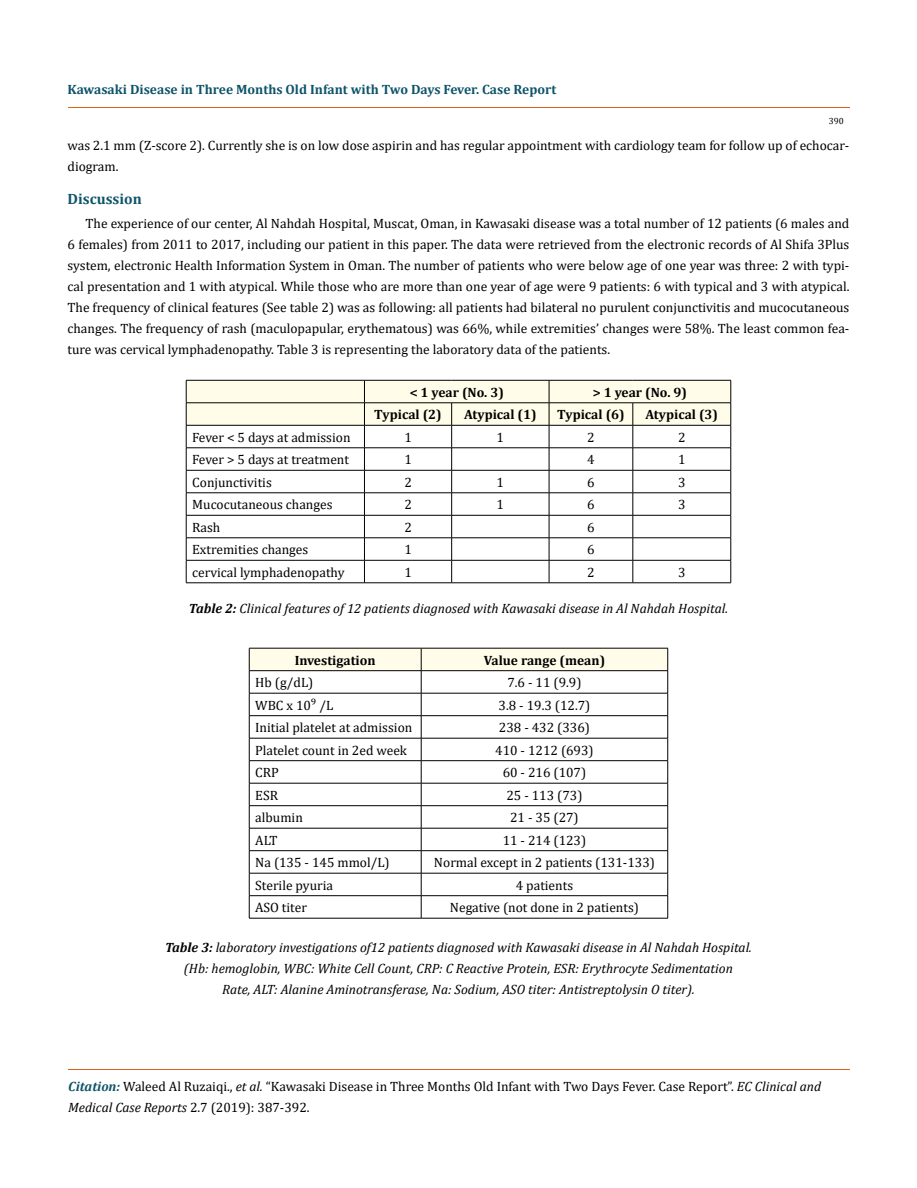
<style>
.page{position:relative;width:917px;height:1188px;background:#fff}
.page>*{position:absolute;margin:0;border:0;box-sizing:border-box;transform-origin:0 0}
.t1{font:700 15px "Cambria";color:#0e546a}
.t2{font:13.5px/21px "Cambria";color:#000}
.t3{font:italic 13.5px/21px "Cambria";color:#000;text-align:center}
.t4{font:700 13.5px "Cambria";color:#000}
.t5{font:700 13.5px "Cambria";color:#0e546a}
.t6{font:9px "Cambria";color:#000}
.s1{font-weight:700}
.s2{font-weight:700;font-style:italic;color:#0e546a}
.s3{font-style:italic}
</style>
<div class="page">
<hr style="left:68px;top:108px;width:781px;height:1px;background:#e05d1a">
<hr style="left:68px;top:1070px;width:781px;height:1px;background:#e05d1a">
<svg style="left:186px;top:380px;width:545px;height:203px"></svg>
<hr style="left:186px;top:583px;width:178px;height:1px;background:#000">
<hr style="left:364px;top:583px;width:87px;height:1px;background:#000">
<hr style="left:451px;top:583px;width:98px;height:1px;background:#000">
<hr style="left:549px;top:583px;width:83px;height:1px;background:#000">
<hr style="left:632px;top:583px;width:99px;height:1px;background:#000">
<svg style="left:249px;top:648px;width:419px;height:270px"></svg>
<hr style="left:249px;top:918px;width:172px;height:1px;background:#000">
<hr style="left:421px;top:918px;width:247px;height:1px;background:#000">
<p class="t5" style="left:68px;top:80px;width:490px">Kawasaki Disease in Three Months Old Infant with Two Days Fever. Case Report</p>
<p class="t6" style="left:828px;top:116px;width:16px">390</p>
<p class="t2" style="left:68px;top:135px;width:783px">was 2.1 mm (Z-score 2). Currently she is on low dose aspirin and has regular appointment with cardiology team for follow up of echocar&shy;diogram.</p>
<p class="t1" style="left:68px;top:189px;width:76px">Discussion</p>
<p class="t2" style="left:68px;top:213px;width:783px;text-align:justify;text-indent:18px">The experience of our center, Al Nahdah Hospital, Muscat, Oman, in Kawasaki disease was a total number of 12 patients (6 males and 6 females) from 2011 to 2017, including our patient in this paper. The data were retrieved from the electronic records of Al Shifa 3Plus system, electronic Health Information System in Oman. The number of patients who were below age of one year was three: 2 with typi&shy;cal presentation and 1 with atypical. While those who are more than one year of age were 9 patients: 6 with typical and 3 with atypical.<br>The frequency of clinical features (See table 2) was as following: all patients had bilateral no purulent conjunctivitis and mucocutaneous changes. The frequency of rash (maculopapular, erythematous) was 66%, while extremities’ changes were 58%. The least common fea&shy;ture was cervical lymphadenopathy. Table 3 is representing the laboratory data of the patients.</p>
<p class="t4" style="left:409px;top:383px;width:96px">&lt; 1 year (No. 3)</p>
<p class="t4" style="left:593px;top:383px;width:96px">&gt; 1 year (No. 9)</p>
<p class="t4" style="left:374px;top:405px;width:69px">Typical (2)</p>
<p class="t4" style="left:464px;top:405px;width:74px">Atypical (1)</p>
<p class="t4" style="left:557px;top:405px;width:69px">Typical (6)</p>
<p class="t4" style="left:645px;top:405px;width:74px">Atypical (3)</p>
<p class="t2" style="left:192px;top:427px;width:160px">Fever &lt; 5 days at admission</p>
<p class="t2" style="left:404px;top:427px;width:9px">1</p>
<p class="t2" style="left:496px;top:427px;width:9px">1</p>
<p class="t2" style="left:587px;top:427px;width:9px">2</p>
<p class="t2" style="left:678px;top:427px;width:9px">2</p>
<p class="t2" style="left:192px;top:449px;width:158px">Fever &gt; 5 days at treatment</p>
<p class="t2" style="left:404px;top:449px;width:9px">1</p>
<p class="t2" style="left:587px;top:449px;width:9px">4</p>
<p class="t2" style="left:678px;top:449px;width:9px">1</p>
<p class="t2" style="left:192px;top:472px;width:81px">Conjunctivitis</p>
<p class="t2" style="left:404px;top:472px;width:9px">2</p>
<p class="t2" style="left:496px;top:472px;width:9px">1</p>
<p class="t2" style="left:587px;top:472px;width:9px">6</p>
<p class="t2" style="left:678px;top:472px;width:9px">3</p>
<p class="t2" style="left:192px;top:494px;width:142px">Mucocutaneous changes</p>
<p class="t2" style="left:404px;top:494px;width:9px">2</p>
<p class="t2" style="left:496px;top:494px;width:9px">1</p>
<p class="t2" style="left:587px;top:494px;width:9px">6</p>
<p class="t2" style="left:678px;top:494px;width:9px">3</p>
<p class="t2" style="left:192px;top:517px;width:30px">Rash</p>
<p class="t2" style="left:404px;top:517px;width:9px">2</p>
<p class="t2" style="left:587px;top:517px;width:9px">6</p>
<p class="t2" style="left:192px;top:539px;width:118px">Extremities changes</p>
<p class="t2" style="left:404px;top:539px;width:9px">1</p>
<p class="t2" style="left:587px;top:539px;width:9px">6</p>
<p class="t2" style="left:192px;top:562px;width:154px">cervical lymphadenopathy</p>
<p class="t2" style="left:404px;top:562px;width:9px">1</p>
<p class="t2" style="left:587px;top:562px;width:9px">2</p>
<p class="t2" style="left:678px;top:562px;width:9px">3</p>
<p class="t3" style="left:189px;top:597px;width:540px"><span class="s1">Table 2:</span> Clinical features of 12 patients diagnosed with Kawasaki disease in Al Nahdah Hospital.</p>
<p class="t4" style="left:295px;top:651px;width:82px">Investigation</p>
<p class="t4" style="left:483px;top:651px;width:123px">Value range (mean)</p>
<p class="t2" style="left:255px;top:672px;width:60px">Hb (g/dL)</p>
<p class="t2" style="left:507px;top:672px;width:76px">7.6 - 11 (9.9)</p>
<p class="t2" style="left:255px;top:695px;width:80px">WBC x 10⁹ /L</p>
<p class="t2" style="left:498px;top:695px;width:93px">3.8 - 19.3 (12.7)</p>
<p class="t2" style="left:255px;top:717px;width:159px">Initial platelet at admission</p>
<p class="t2" style="left:499px;top:717px;width:93px">238 - 432 (336)</p>
<p class="t2" style="left:255px;top:740px;width:153px">Platelet count in 2ed week</p>
<p class="t2" style="left:495px;top:740px;width:100px">410 - 1212 (693)</p>
<p class="t2" style="left:255px;top:762px;width:25px">CRP</p>
<p class="t2" style="left:502px;top:762px;width:85px">60 - 216 (107)</p>
<p class="t2" style="left:255px;top:785px;width:24px">ESR</p>
<p class="t2" style="left:506px;top:785px;width:78px">25 - 113 (73)</p>
<p class="t2" style="left:255px;top:807px;width:49px">albumin</p>
<p class="t2" style="left:510px;top:807px;width:70px">21 - 35 (27)</p>
<p class="t2" style="left:255px;top:830px;width:24px">ALT</p>
<p class="t2" style="left:502px;top:830px;width:85px">11 - 214 (123)</p>
<p class="t2" style="left:255px;top:852px;width:136px">Na (135 - 145 mmol/L)</p>
<p class="t2" style="left:434px;top:852px;width:222px">Normal except in 2 patients (131-133)</p>
<p class="t2" style="left:255px;top:875px;width:79px">Sterile pyuria</p>
<p class="t2" style="left:516px;top:875px;width:59px">4 patients</p>
<p class="t2" style="left:255px;top:897px;width:53px">ASO titer</p>
<p class="t2" style="left:450px;top:897px;width:190px">Negative (not done in 2 patients)</p>
<p class="t3" style="left:165px;top:936px;width:588px"><span class="s1">Table 3:</span> laboratory investigations of12 patients diagnosed with Kawasaki disease in Al Nahdah Hospital. (Hb: hemoglobin, WBC: White Cell Count, CRP: C Reactive Protein, ESR: Erythrocyte Sedimentation<br>Rate, ALT: Alanine Aminotransferase, Na: Sodium, ASO titer: Antistreptolysin O titer).</p>
<p class="t2" style="left:68px;top:1076px;width:754px"><span class="s2">Citation:</span> Waleed Al Ruzaiqi., <span class="s3">et al.</span> “Kawasaki Disease in Three Months Old Infant with Two Days Fever. Case Report”. <span class="s3">EC Clinical and<br>Medical Case Reports</span> 2.7 (2019): 387-392.</p>
</div>
